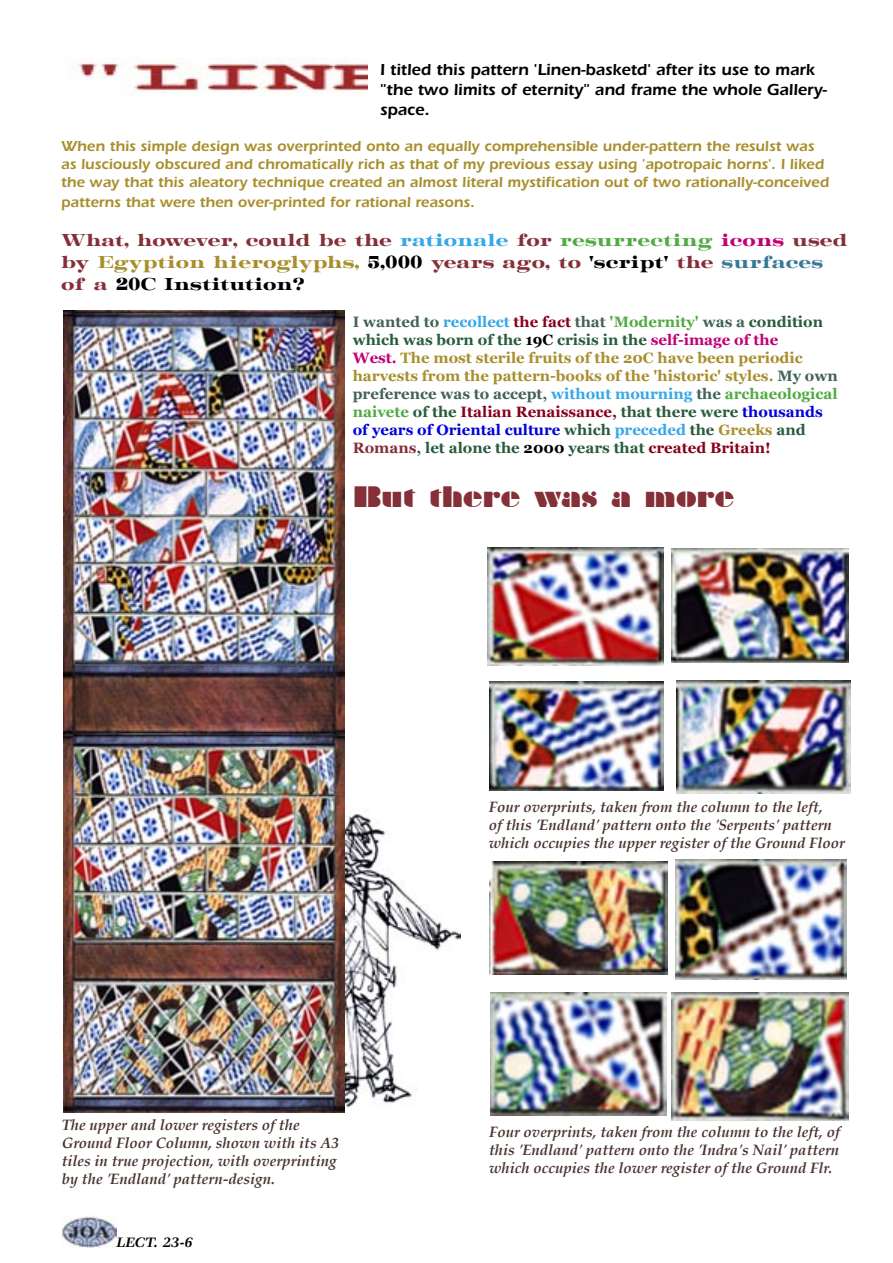
<style>
.page{position:relative;width:893px;height:1263px;background:#fff}
.page>*{position:absolute;margin:0;border:0;box-sizing:border-box;transform-origin:0 0}
.t1{font:27px "Braggadocio";color:#853038}
.t2{font:18px/21.6px "Orator MN";color:#853038}
.t3{font:600 16.5px/19.8px "Itc Eras";color:#000}
.t4{font:700 15px/18px "Georgia";color:#a88f2d}
.t5{font:italic 700 15px/18px "Palatino";color:#493330}
.t6{font:600 15px/18px "Itc Eras";color:#a88f2d}
.t7{font:italic 700 15px "Veljovic";color:#000}
.s1{color:#36a7e9}
.s2{color:#52aa43}
.s3{color:#c10077}
.s4{color:#a88f2d}
.s5{color:#000}
.s6{color:#367896}
.s7{color:#42625b}
.s8{color:#88001b}
.s9{color:#295c3e}
.s10{color:#00d}
.s11{color:#853038}
</style>
<div class="page">
<img style="left:62px;top:1215px;width:54px;height:32px">
<img style="left:64px;top:310px;width:280px;height:802px">
<img style="left:672px;top:548px;width:177px;height:114px">
<img style="left:675px;top:859px;width:171px;height:120px">
<img style="left:676px;top:681px;width:175px;height:112px">
<img style="left:672px;top:993px;width:176px;height:127px">
<img style="left:489px;top:861px;width:179px;height:114px">
<img style="left:490px;top:993px;width:176px;height:122px">
<img style="left:487px;top:547px;width:176px;height:118px">
<img style="left:489px;top:682px;width:174px;height:109px">
<img style="left:72px;top:58px;width:295px;height:39px">
<img style="left:346px;top:814px;width:115px;height:294px">
<p class="t3" style="left:380px;top:60px;width:448px">I titled this pattern 'Linen-basketd' after its use to mark "the two limits of eternity" and frame the whole Gallery&shy;space.</p>
<p class="t6" style="left:61px;top:137px;width:769px">When this simple design was overprinted onto an equally comprehensible under-pattern the resulst was as lusciously obscured and chromatically rich as that of my previous essay using 'apotropaic horns'. I liked the way that this aleatory technique created an almost literal mystification out of two rationally-conceived</p>
<p class="t6" style="left:61px;top:193px;width:415px">patterns that were then over-printed for rational reasons.</p>
<p class="t2" style="left:61px;top:229px;width:788px">What, however, could be the <span class="s1">rationale</span> for <span class="s2">resurrecting</span> <span class="s3">icons</span> used by <span class="s4">Egyption hieroglyphs,</span> <span class="s5">5,000</span> years ago, to <span class="s5">'script'</span> the <span class="s6">surfaces </span>of a <span class="s5">20C Institution?</span></p>
<p class="t4" style="left:353px;top:313px;width:486px"><span class="s7">I wanted to</span> <span class="s1">recollect</span> <span class="s8">the fact</span> <span class="s7">that</span> <span class="s2">'Modernity'</span> <span class="s7">was a</span> <span class="s9">condition which was born of the</span> <span class="s5">19C</span> <span class="s9">crisis in the</span> <span class="s3">self-image of the<br>West.</span> The most sterile fruits of the 20C have been periodic harvests from the pattern-books of the 'historic' styles. <span class="s7">My own preference was to accept,</span> <span class="s1">without mourning</span> <span class="s7">the</span> <span class="s2">archaeological naivete</span> <span class="s9">of the</span> <span class="s8">Italian Renaissance,</span> <span class="s9">that there were</span> <span class="s10">thousands of years of Oriental culture</span> <span class="s9">which</span> <span class="s1">preceded</span> <span class="s9">the</span> Greeks <span class="s9">and </span><span class="s11">Romans</span><span class="s9">, let alone the</span> <span class="s5">2000</span> <span class="s9">years that</span> <span class="s8">created Britain!</span></p>
<h1 class="t1" style="left:353px;top:481px;width:383px">But there was a more</h1>
<p class="t5" style="left:62px;top:1117px;width:279px">The upper and lower registers of the Ground Floor Column, shown with its A3 tiles in true projection, with overprinting by the 'Endland' pattern-design.</p>
<p class="t7" style="left:116px;top:1234px;width:78px">LECT. 23-6</p>
<p class="t5" style="left:489px;top:799px;width:358px">Four overprints, taken from the column to the left,<br>of this 'Endland' pattern onto the 'Serpents' pattern which occupies the upper register of the Ground Floor</p>
<p class="t5" style="left:489px;top:1124px;width:353px;text-align:justify">Four overprints, taken from the column to the left, of this 'Endland' pattern onto the 'Indra's Nail' pattern which occupies the lower register of the Ground Flr.</p>
</div>
